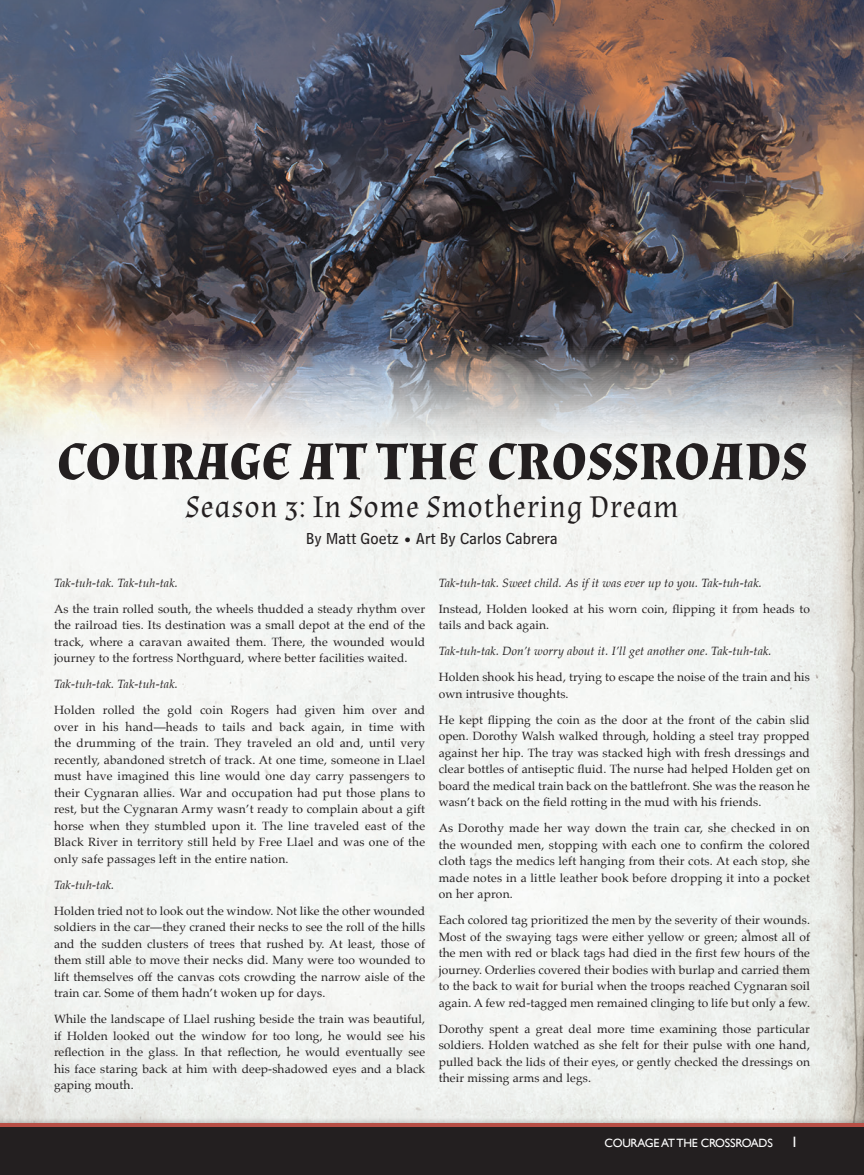
<style>
.page{position:relative;width:864px;height:1175px;background:#fff}
.page>*{position:absolute;margin:0;border:0;box-sizing:border-box;transform-origin:0 0}
.Main_Heading{font:700 54px "Almendra";letter-spacing:.01em;color:#231f20}
.Sub_1{font:31.5px "Almendra";letter-spacing:.02em;color:#231f20}
.Body_Copy{font:16.5px "G Bell";color:#231f20}
.Body_Copy-2{font:12px/16.5px "Palatino";letter-spacing:.01em;color:#231f20;text-align:justify}
.Body_Copy-3{font:italic 12px "Palatino";letter-spacing:.01em;color:#231f20}
.t1{font:12px "Gill Sans";letter-spacing:-.02em;color:#fff}
.s1{font-size:15px}
</style>
<div class="page">
<img style="left:0;top:453px;width:864px;height:663px">
<img style="left:0;top:0;width:864px;height:453px">
<div style="left:0;top:1116px;width:864px;height:58px;background:#231f20;opacity:.5"></div>
<div style="left:0;top:1124px;width:864px;height:50px;background:#231f20"></div>
<svg style="left:0;top:1122px;width:864px;height:4px;background:#bb6c65"></svg>
<p class="Main_Heading" style="left:57px;top:430px;width:751px">COURAGE AT THE CROSSROADS</p>
<p class="Sub_1" style="left:185px;top:488px;width:495px">Season 3: In Some Smothering Dream</p>
<p class="Body_Copy" style="left:306px;top:528px;width:253px">By Matt Goetz • Art By Carlos Cabrera</p>
<p class="Body_Copy-3" style="left:54px;top:572px;width:125px">Tak-tuh-tak. Tak-tuh-tak.</p>
<p class="Body_Copy-2" style="left:54px;top:600px;width:373px">As the train rolled south, the wheels thudded a steady rhythm over the railroad ties. Its destination was a small depot at the end of the track, where a caravan awaited them. There, the wounded would journey to the fortress Northguard, where better facilities waited.</p>
<p class="Body_Copy-3" style="left:54px;top:674px;width:125px">Tak-tuh-tak. Tak-tuh-tak.</p>
<p class="Body_Copy-2" style="left:54px;top:702px;width:373px">Holden rolled the gold coin Rogers had given him over and over in his hand—heads to tails and back again, in time with the drumming of the train. They traveled an old and, until very recently, abandoned stretch of track. At one time, someone in Llael must have imagined this line would one day carry passengers to their Cygnaran allies. War and occupation had put those plans to rest, but the Cygnaran Army wasn’t ready to complain about a gift horse when they stumbled upon it. The line traveled east of the Black River in territory still held by Free Llael and was one of the only safe passages left in the entire nation.</p>
<p class="Body_Copy-3" style="left:54px;top:874px;width:62px">Tak-tuh-tak.</p>
<p class="Body_Copy-2" style="left:54px;top:902px;width:373px">Holden tried not to look out the window. Not like the other wounded soldiers in the car—they craned their necks to see the roll of the hills and the sudden clusters of trees that rushed by. At least, those of them still able to move their necks did. Many were too wounded to lift themselves off the canvas cots crowding the narrow aisle of the train car. Some of them hadn’t woken up for days.</p>
<p class="Body_Copy-2" style="left:54px;top:1010px;width:373px">While the landscape of Llael rushing beside the train was beautiful, if Holden looked out the window for too long, he would see his reflection in the glass. In that reflection, he would eventually see his face staring back at him with deep-shadowed eyes and a black gaping mouth.</p>
<p class="Body_Copy-3" style="left:439px;top:572px;width:325px">Tak-tuh-tak. Sweet child. As if it was ever up to you. Tak-tuh-tak.</p>
<p class="Body_Copy-2" style="left:439px;top:600px;width:373px">Instead, Holden looked at his worn coin, flipping it from heads to tails and back again.</p>
<p class="Body_Copy-3" style="left:439px;top:641px;width:334px">Tak-tuh-tak. Don’t worry about it. I’ll get another one. Tak-tuh-tak.</p>
<p class="Body_Copy-2" style="left:439px;top:669px;width:373px">Holden shook his head, trying to escape the noise of the train and his own intrusive thoughts.</p>
<p class="Body_Copy-2" style="left:439px;top:711px;width:373px">He kept flipping the coin as the door at the front of the cabin slid open. Dorothy Walsh walked through, holding a steel tray propped against her hip. The tray was stacked high with fresh dressings and clear bottles of antiseptic fluid. The nurse had helped Holden get on board the medical train back on the battlefront. She was the reason he wasn’t back on the field rotting in the mud with his friends.</p>
<p class="Body_Copy-2" style="left:439px;top:820px;width:373px">As Dorothy made her way down the train car, she checked in on the wounded men, stopping with each one to confirm the colored cloth tags the medics left hanging from their cots. At each stop, she made notes in a little leather book before dropping it into a pocket on her apron.</p>
<p class="Body_Copy-2" style="left:439px;top:911px;width:373px">Each colored tag prioritized the men by the severity of their wounds.<br>Most of the swaying tags were either yellow or green; almost all of the men with red or black tags had died in the first few hours of the journey. Orderlies covered their bodies with burlap and carried them to the back to wait for burial when the troops reached Cygnaran soil again. A few red-tagged men remained clinging to life but only a few.</p>
<p class="Body_Copy-2" style="left:439px;top:1020px;width:373px">Dorothy spent a great deal more time examining those particular soldiers. Holden watched as she felt for their pulse with one hand, pulled back the lids of their eyes, or gently checked the dressings on their missing arms and legs.</p>
<p class="t1" style="left:604px;top:1136px;width:195px">COURAGE AT THE CROSSROADS <span class="s1">1</span></p>
</div>
